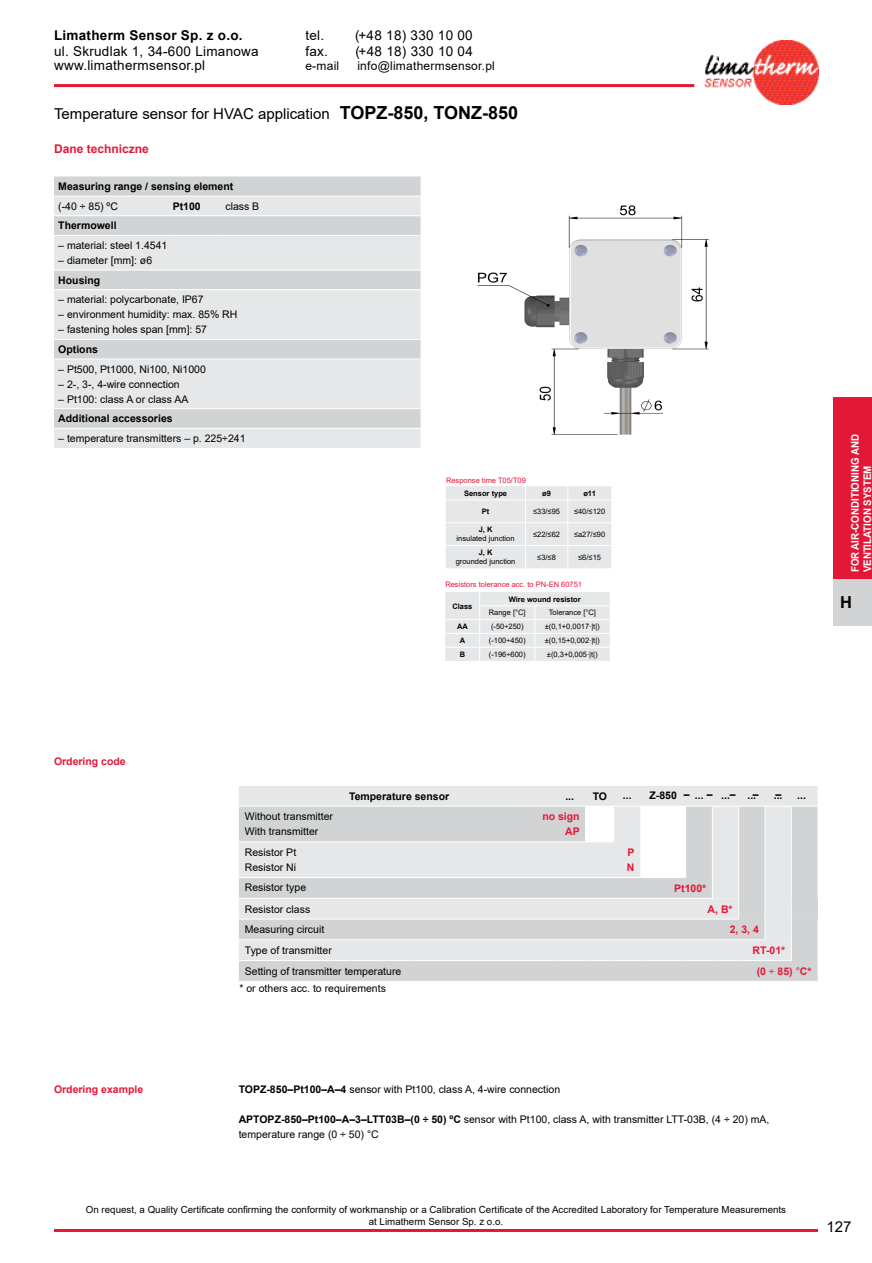
<style>
.page{position:relative;width:872px;height:1263px;background:#fff}
.page>*{position:absolute;margin:0;border:0;box-sizing:border-box;transform-origin:0 0}
.t1{font:700 16.5px "Arial";color:#000}
.t2{font:15px "Arial";color:#000}
.t3{font:13.5px/14.4px "Arial";letter-spacing:.02em;color:#000}
.t4{font:700 13.5px "Arial";letter-spacing:.02em;color:#000}
.t5{font:12px "Arial";letter-spacing:.02em;color:#000}
.t6{font:700 12px "Arial";color:#e31837}
.t7{font:10.5px/15px "Arial";color:#000}
.t8{font:700 10.5px "Arial";color:#000}
.t9{font:700 10.5px/15px "Arial";color:#e31837;text-align:right}
.t10{font:700 10.5px/12.6px "Arial";color:#fff;scale:.93 1}
.t11{font:9.75px/11.7px "Arial";color:#000;text-align:center}
.t12{font:7.5px "Arial";color:#000}
.t13{font:7.5px "Arial";color:#e31837}
.t14{font:700 7.5px "Arial";color:#000}
.s1{font-weight:700;font-size:18px}
.s2{font-weight:400}
.s3{font-weight:700}
</style>
<div class="page">
<hr style="left:54px;top:1229px;width:764px;height:3px;background:#e31837">
<div style="left:833px;top:397px;width:39px;height:182px;background:#e31837"></div>
<div style="left:833px;top:579px;width:39px;height:46px;background:#d1d3d4"></div>
<img style="left:704px;top:41px;width:114px;height:64px">
<hr style="left:54px;top:84px;width:640px;height:3px;background:#e31837">
<svg style="left:54px;top:176px;width:366px;height:20px;background:#d2d4d5"></svg>
<svg style="left:54px;top:197px;width:366px;height:251px;background:#dfe1e2"></svg>
<hr style="left:54px;top:215px;width:114px;height:1px;background:#fff">
<hr style="left:168px;top:215px;width:53px;height:1px;background:#fff">
<hr style="left:221px;top:215px;width:199px;height:1px;background:#fff">
<hr style="left:54px;top:235px;width:114px;height:1px;background:#fff">
<hr style="left:168px;top:235px;width:53px;height:1px;background:#fff">
<hr style="left:221px;top:235px;width:199px;height:1px;background:#fff">
<hr style="left:54px;top:270px;width:114px;height:1px;background:#fff">
<hr style="left:168px;top:270px;width:53px;height:1px;background:#fff">
<hr style="left:221px;top:270px;width:199px;height:1px;background:#fff">
<hr style="left:54px;top:289px;width:114px;height:1px;background:#fff">
<hr style="left:168px;top:289px;width:53px;height:1px;background:#fff">
<hr style="left:221px;top:289px;width:199px;height:1px;background:#fff">
<hr style="left:54px;top:339px;width:114px;height:1px;background:#fff">
<hr style="left:168px;top:339px;width:53px;height:1px;background:#fff">
<hr style="left:221px;top:339px;width:199px;height:1px;background:#fff">
<hr style="left:54px;top:359px;width:114px;height:1px;background:#fff">
<hr style="left:168px;top:359px;width:53px;height:1px;background:#fff">
<hr style="left:221px;top:359px;width:199px;height:1px;background:#fff">
<hr style="left:54px;top:408px;width:114px;height:1px;background:#fff">
<hr style="left:168px;top:408px;width:53px;height:1px;background:#fff">
<hr style="left:221px;top:408px;width:199px;height:1px;background:#fff">
<hr style="left:54px;top:428px;width:114px;height:1px;background:#fff">
<hr style="left:168px;top:428px;width:53px;height:1px;background:#fff">
<hr style="left:221px;top:428px;width:199px;height:1px;background:#fff">
<div style="left:239px;top:961px;width:578px;height:20px;background:#d1d3d4"></div>
<svg style="left:239px;top:786px;width:578px;height:175px;background:#dfe0e1"></svg>
<img style="left:477px;top:205px;width:232px;height:230px">
<div style="left:446px;top:486px;width:165px;height:82px;background:#e6e7e8"></div>
<svg style="left:445px;top:592px;width:165px;height:69px;background:#e7e8e9"></svg>
<p class="t3" style="left:305px;top:28px;width:20px">tel.</p>
<p class="t3" style="left:355px;top:28px;width:119px">(+48 18) 330 10 00</p>
<p class="t3" style="left:305px;top:44px;width:24px">fax.</p>
<p class="t3" style="left:355px;top:44px;width:119px">(+48 18) 330 10 04</p>
<p class="t5" style="left:305px;top:58px;width:35px">e-mail</p>
<p class="t5" style="left:357px;top:58px;width:139px">info@limathermsensor.pl</p>
<h2 class="t2" style="left:54px;top:104px;width:466px">Temperature sensor for HVAC application <span class="s1">TOPZ-850, TONZ-850</span></h2>
<p class="t4" style="left:54px;top:26px;width:190px">Limatherm Sensor Sp. z o.o.</p>
<p class="t3" style="left:54px;top:44px;width:206px">ul. Skrudlak 1, 34-600 Limanowa www.limathermsensor.pl</p>
<p class="t6" style="left:54px;top:140px;width:96px">Dane techniczne</p>
<p class="t8" style="left:58px;top:179px;width:177px">Measuring range / sensing element</p>
<p class="t7" style="left:58px;top:198px;width:61px">(-40 ÷ 85) ºC</p>
<p class="t8" style="left:173px;top:199px;width:30px">Pt100</p>
<p class="t7" style="left:225px;top:198px;width:35px">class B</p>
<p class="t8" style="left:58px;top:218px;width:60px">Thermowell</p>
<p class="t7" style="left:58px;top:238px;width:111px">– material: steel 1.4541</p>
<p class="t7" style="left:58px;top:253px;width:95px">– diameter [mm]: ø6</p>
<p class="t8" style="left:58px;top:273px;width:43px">Housing</p>
<p class="t7" style="left:58px;top:292px;width:147px">– material: polycarbonate, IP67</p>
<p class="t7" style="left:58px;top:307px;width:181px">– environment humidity: max. 85% RH</p>
<p class="t7" style="left:58px;top:322px;width:150px">– fastening holes span [mm]: 57</p>
<p class="t8" style="left:58px;top:342px;width:41px">Options</p>
<p class="t7" style="left:58px;top:361px;width:149px">– Pt500, Pt1000, Ni100, Ni1000</p>
<p class="t7" style="left:58px;top:376px;width:123px">– 2-, 3-, 4-wire connection</p>
<p class="t7" style="left:58px;top:391px;width:132px">– Pt100: class A or class AA</p>
<p class="t8" style="left:58px;top:411px;width:116px">Additional accessories</p>
<p class="t7" style="left:58px;top:431px;width:189px">– temperature transmitters – p. 225÷241</p>
<p class="t13" style="left:446px;top:475px;width:81px">Response time T05/T09</p>
<p class="t14" style="left:464px;top:488px;width:44px">Sensor type</p>
<p class="t14" style="left:542px;top:488px;width:10px">ø9</p>
<p class="t14" style="left:583px;top:488px;width:14px">ø11</p>
<p class="t14" style="left:482px;top:506px;width:9px">Pt</p>
<p class="t12" style="left:533px;top:506px;width:28px">≤33/≤95</p>
<p class="t12" style="left:574px;top:506px;width:33px">≤40/≤120</p>
<p class="t14" style="left:479px;top:524px;width:15px">J, K</p>
<p class="t12" style="left:456px;top:534px;width:59px">insulated junction</p>
<p class="t12" style="left:533px;top:529px;width:28px">≤22/≤62</p>
<p class="t12" style="left:574px;top:529px;width:33px">≤a27/≤90</p>
<p class="t14" style="left:479px;top:547px;width:15px">J, K</p>
<p class="t12" style="left:456px;top:556px;width:61px">grounded junction</p>
<p class="t12" style="left:537px;top:552px;width:20px">≤3/≤8</p>
<p class="t12" style="left:578px;top:552px;width:24px">≤6/≤15</p>
<p class="t13" style="left:445px;top:579px;width:138px">Resistors tolerance acc. to PN-EN 60751</p>
<p class="t14" style="left:452px;top:601px;width:22px">Class</p>
<p class="t14" style="left:509px;top:594px;width:74px">Wire wound resistor</p>
<p class="t12" style="left:489px;top:608px;width:38px">Range [°C]</p>
<p class="t12" style="left:549px;top:608px;width:49px">Tolerance [°C]</p>
<p class="t14" style="left:457px;top:621px;width:12px">AA</p>
<p class="t12" style="left:491px;top:621px;width:34px">(-50÷250)</p>
<p class="t12" style="left:545px;top:621px;width:56px">±(0,1+0,0017∙|t|)</p>
<p class="t14" style="left:460px;top:635px;width:7px">A</p>
<p class="t12" style="left:489px;top:635px;width:38px">(-100÷450)</p>
<p class="t12" style="left:545px;top:635px;width:56px">±(0,15+0,002∙|t|)</p>
<p class="t14" style="left:460px;top:649px;width:7px">B</p>
<p class="t12" style="left:489px;top:649px;width:38px">(-196÷600)</p>
<p class="t12" style="left:547px;top:649px;width:52px">±(0,3+0,005∙|t|)</p>
<p class="t10" style="left:848px;top:572px;width:150px;rotate:-90deg">FOR AIR-CONDITIONING AND<br>VENTILATION SYSTEM</p>
<h1 class="t1" style="left:840px;top:591px;width:13px">H</h1>
<p class="t9" style="left:54px;top:754px;width:73px">Ordering code</p>
<p class="t8" style="left:349px;top:788px;width:102px">Temperature sensor</p>
<p class="t8" style="left:565px;top:788px;width:10px">...</p>
<p class="t8" style="left:593px;top:788px;width:16px">TO</p>
<p class="t8" style="left:623px;top:788px;width:10px">...</p>
<p class="t8" style="left:649px;top:788px;width:29px">Z-850</p>
<p class="t8" style="left:695px;top:788px;width:10px">...</p>
<p class="t8" style="left:721px;top:788px;width:39px">...– –</p>
<p class="t8" style="left:683px;top:787px;width:30px">– –</p>
<p class="t8" style="left:775px;top:787px;width:7px">–</p>
<p class="t8" style="left:747px;top:788px;width:10px">...</p>
<p class="t8" style="left:773px;top:788px;width:10px">...</p>
<p class="t8" style="left:797px;top:788px;width:10px">...</p>
<p class="t7" style="left:245px;top:809px;width:90px">Without transmitter<br>With transmitter</p>
<p class="t9" style="left:542px;top:809px;width:39px">no sign<br>AP</p>
<p class="t7" style="left:245px;top:844px;width:53px">Resistor Pt<br>Resistor Ni</p>
<p class="t9" style="left:627px;top:845px;width:9px;text-align:left">P<br>N</p>
<p class="t7" style="left:245px;top:880px;width:63px">Resistor type</p>
<p class="t9" style="left:674px;top:881px;width:34px">Pt100*</p>
<p class="t7" style="left:245px;top:901px;width:67px">Resistor class</p>
<p class="t9" style="left:707px;top:901px;width:27px">A, B*</p>
<p class="t7" style="left:245px;top:922px;width:81px">Measuring circuit</p>
<p class="t9" style="left:729px;top:922px;width:31px">2, 3, 4</p>
<p class="t7" style="left:245px;top:943px;width:88px">Type of transmitter</p>
<p class="t9" style="left:752px;top:943px;width:34px">RT-01*</p>
<p class="t7" style="left:245px;top:963px;width:158px">Setting of transmitter temperature</p>
<p class="t9" style="left:756px;top:964px;width:56px">(0 <span class="s2">÷</span> 85) <span class="s2">°</span>C*</p>
<p class="t7" style="left:239px;top:980px;width:148px">* or others acc. to requirements</p>
<p class="t9" style="left:54px;top:1082px;width:91px">Ordering example</p>
<p class="t7" style="left:239px;top:1082px;width:323px"><span class="s3">TOPZ-850–Pt100–A–4</span> sensor with Pt100, class A, 4-wire connection</p>
<p class="t7" style="left:239px;top:1112px;width:532px"><span class="s3">APTOPZ-850–Pt100–A–3–LTT03B–(0 ÷ 50) ºC</span> sensor with Pt100, class A, with transmitter LTT-03B, (4 ÷ 20) mA, temperature range (0 ÷ 50) °C</p>
<p class="t11" style="left:86px;top:1204px;width:701px">On request, a Quality Certificate confirming the conformity of workmanship or a Calibration Certificate of the Accredited Laboratory for Temperature Measurements at Limatherm Sensor Sp. z o.o.</p>
<h2 class="t2" style="left:826px;top:1216px;width:27px">127</h2>
</div>
